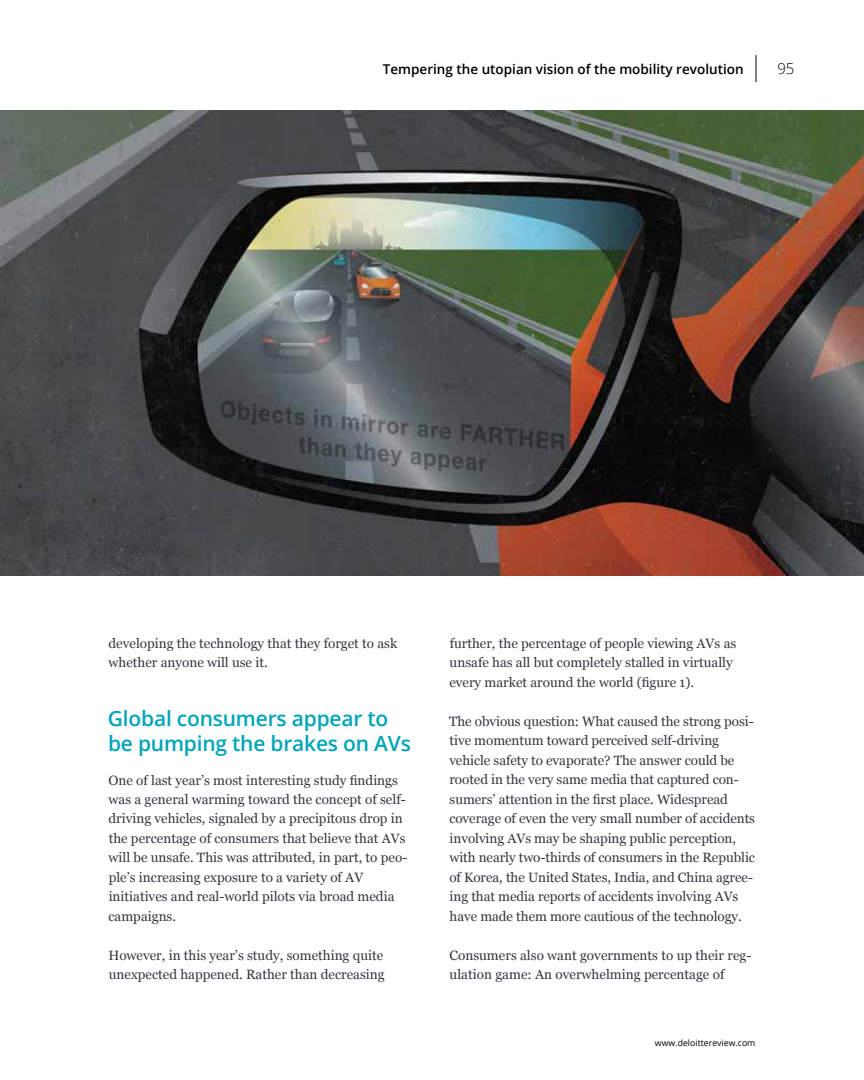
<style>
.page{position:relative;width:864px;height:1080px;background:#fff}
.page>*{position:absolute;margin:0;border:0;box-sizing:border-box;transform-origin:0 0}
.t1{font:600 21px/25.2px "Open Sans";letter-spacing:-.01em;color:#00a5b8}
.t2{font:300 15px "Open Sans";color:#000}
.t3{font:13.5px/19.5px "Georgia";color:#343741}
.t4{font:600 13.5px "Open Sans";color:#000}
.t5{font:8.7px "Open Sans";color:#000}
</style>
<div class="page">
<svg style="left:756px;top:55px;width:1px;height:27px"></svg>
<img style="left:0;top:110px;width:864px;height:466px">
<p class="t4" style="left:383px;top:59px;width:362px">Tempering the utopian vision of the mobility revolution</p>
<p class="t2" style="left:777px;top:59px;width:19px">95</p>
<p class="t3" style="left:109px;top:633px;width:290px">developing the technology that they forget to ask whether anyone will use it.</p>
<h1 class="t1" style="left:108px;top:705px;width:305px">Global consumers appear to be pumping the brakes on AVs</h1>
<p class="t3" style="left:108px;top:770px;width:300px">One of last year’s most interesting study findings was a general warming toward the concept of self&shy;driving vehicles, signaled by a precipitous drop in the percentage of consumers that believe that AVs will be unsafe. This was attributed, in part, to peo&shy;ple’s increasing exposure to a variety of AV initiatives and real-world pilots via broad media campaigns.</p>
<p class="t3" style="left:108px;top:945px;width:278px">However, in this year’s study, something quite unexpected happened. Rather than decreasing</p>
<p class="t3" style="left:449px;top:633px;width:289px">further, the percentage of people viewing AVs as unsafe has all but completely stalled in virtually every market around the world (figure 1).</p>
<p class="t3" style="left:449px;top:711px;width:308px">The obvious question: What caused the strong posi&shy;tive momentum toward perceived self-driving vehicle safety to evaporate? The answer could be rooted in the very same media that captured con&shy;sumers’ attention in the first place. Widespread coverage of even the very small number of accidents involving AVs may be shaping public perception, with nearly two-thirds of consumers in the Republic of Korea, the United States, India, and China agree&shy;ing that media reports of accidents involving AVs have made them more cautious of the technology.</p>
<p class="t3" style="left:449px;top:945px;width:304px">Consumers also want governments to up their reg&shy;ulation game: An overwhelming percentage of</p>
<p class="t5" style="left:655px;top:1037px;width:102px">www.deloittereview.com</p>
</div>
